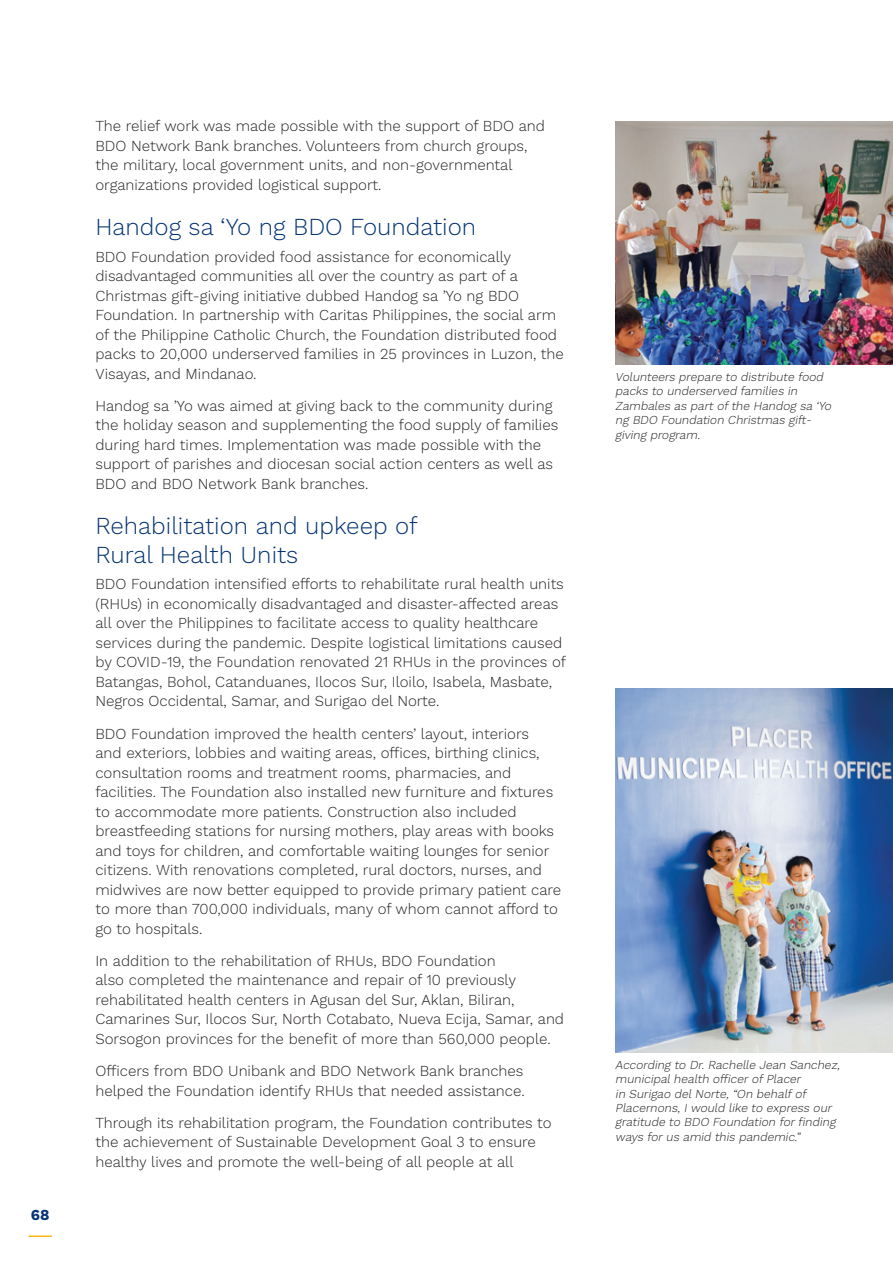
<style>
.page{position:relative;width:893px;height:1263px;background:#fff}
.page>*{position:absolute;margin:0;border:0;box-sizing:border-box;transform-origin:0 0}
.t1{font:300 24px/28.5px "Work Sans";color:#053474}
.t2{font:300 15px/19.5px "Work Sans";color:#231f20}
.t3{font:700 15px "Work Sans";color:#053474}
.t4{font:italic 300 12px/14.4px "Work Sans";color:#231f20}
</style>
<div class="page">
<img style="left:615px;top:122px;width:278px;height:243px">
<img style="left:615px;top:688px;width:278px;height:365px">
<hr style="left:29px;top:1235px;width:23px;height:2px;background:#fcb814">
<p class="t3" style="left:31px;top:1207px;width:20px">68</p>
<p class="t2" style="left:95px;top:117px;width:451px">The relief work was made possible with the support of BDO and BDO Network Bank branches. Volunteers from church groups, the military, local government units, and non-governmental organizations provided logistical support.</p>
<h1 class="t1" style="left:95px;top:214px;width:382px">Handog sa ‘Yo ng BDO Foundation</h1>
<p class="t2" style="left:95px;top:247px;width:470px">BDO Foundation provided food assistance for economically disadvantaged communities all over the country as part of a Christmas gift-giving initiative dubbed Handog sa ’Yo ng BDO Foundation. In partnership with Caritas Philippines, the social arm of the Philippine Catholic Church, the Foundation distributed food packs to 20,000 underserved families in 25 provinces in Luzon, the Visayas, and Mindanao.</p>
<p class="t2" style="left:95px;top:397px;width:464px">Handog sa ’Yo was aimed at giving back to the community during the holiday season and supplementing the food supply of families during hard times. Implementation was made possible with the support of parishes and diocesan social action centers as well as BDO and BDO Network Bank branches.</p>
<h1 class="t1" style="left:95px;top:513px;width:324px">Rehabilitation and upkeep of<br>Rural Health Units</h1>
<p class="t2" style="left:95px;top:575px;width:472px">BDO Foundation intensified efforts to rehabilitate rural health units (RHUs) in economically disadvantaged and disaster-affected areas all over the Philippines to facilitate access to quality healthcare services during the pandemic. Despite logistical limitations caused by COVID-19, the Foundation renovated 21 RHUs in the provinces of Batangas, Bohol, Catanduanes, Ilocos Sur, Iloilo, Isabela, Masbate, Negros Occidental, Samar, and Surigao del Norte.</p>
<p class="t2" style="left:95px;top:724px;width:467px">BDO Foundation improved the health centers’ layout, interiors<br>and exteriors, lobbies and waiting areas, offices, birthing clinics, consultation rooms and treatment rooms, pharmacies, and facilities. The Foundation also installed new furniture and fixtures to accommodate more patients. Construction also included breastfeeding stations for nursing mothers, play areas with books and toys for children, and comfortable waiting lounges for senior citizens. With renovations completed, rural doctors, nurses, and midwives are now better equipped to provide primary patient care to more than 700,000 individuals, many of whom cannot afford to go to hospitals.</p>
<p class="t2" style="left:95px;top:951px;width:470px">In addition to the rehabilitation of RHUs, BDO Foundation<br>also completed the maintenance and repair of 10 previously rehabilitated health centers in Agusan del Sur, Aklan, Biliran, Camarines Sur, Ilocos Sur, North Cotabato, Nueva Ecija, Samar, and Sorsogon provinces for the benefit of more than 560,000 people.</p>
<p class="t2" style="left:95px;top:1062px;width:431px">Officers from BDO Unibank and BDO Network Bank branches helped the Foundation identify RHUs that needed assistance.</p>
<p class="t2" style="left:95px;top:1113px;width:458px">Through its rehabilitation program, the Foundation contributes to the achievement of Sustainable Development Goal 3 to ensure healthy lives and promote the well-being of all people at all</p>
<p class="t4" style="left:615px;top:370px;width:220px">Volunteers prepare to distribute food packs to underserved families in<br>Zambales as part ofthe Handog sa ‘Yo ng BDO Foundation Christmas gift&shy;giving program.</p>
<p class="t4" style="left:615px;top:1058px;width:229px">According to Dr. Rachelle Jean Sanchez, municipalhealth officer ofPlacer<br>in Surigao delNorte, “On behalfof Placernons, I would like to express our gratitude to BDO Foundation forfinding ways for us amid this pandemic.”</p>
</div>
